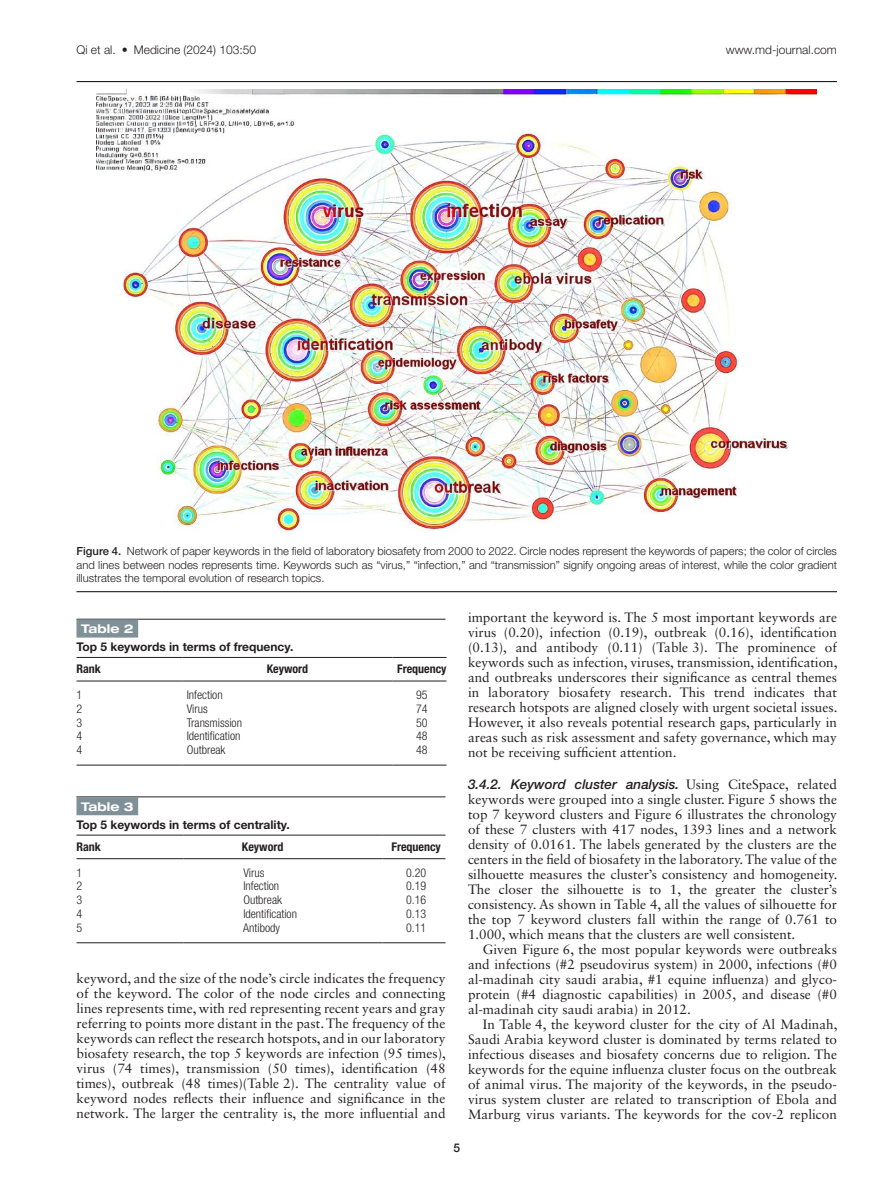
<style>
.page{position:relative;width:891px;height:1188px;background:#fff}
.page>*{position:absolute;margin:0;border:0;box-sizing:border-box;transform-origin:0 0}
.t1{font:13.5px/15px "Sabon LT Std";color:#231f20;text-align:justify}
.t2{font:italic 500 13.5px "Helvetica Neue LT Std";color:#231f20}
.t3{font:300 condensed 12px "Helvetica Neue LT Std";color:#231f20}
.t4{font:700 12px "Helvetica Neue LT Std";color:#231f20}
.t5{font:300 12px "Helvetica Neue LT Std";color:#231f20}
.t6{font:700 condensed 12px "Helvetica Neue LT Std";color:#231f20}
.t7{font:700 expanded 12px "Helvetica Neue LT Std";color:#fff}
.t8{font:500 12px "Helvetica Neue LT Std";color:#231f20}
.t9{font:300 11.25px/13.5px "Helvetica Neue LT Std";color:#231f20;text-align:justify}
.s1{font-weight:500}
.s2{font-family:"Sabon LT Std";font-weight:400;font-style:normal}
</style>
<div class="page">
<img style="left:97px;top:90px;width:720px;height:442px">
<hr style="left:76px;top:81px;width:761px;height:1px;background:#231f20">
<hr style="left:76px;top:591px;width:761px;height:1px;background:#231f20">
<hr style="left:76px;top:619px;width:370px;height:1px;background:#231f20">
<div style="left:76px;top:620px;width:62px;height:18px;background:#7f9098"></div>
<hr style="left:76px;top:657px;width:106px;height:1px;background:#231f20">
<hr style="left:76px;top:681px;width:106px;height:1px;background:#231f20">
<hr style="left:182px;top:657px;width:211px;height:1px;background:#231f20">
<hr style="left:182px;top:681px;width:211px;height:1px;background:#231f20">
<hr style="left:393px;top:657px;width:54px;height:1px;background:#231f20">
<hr style="left:393px;top:681px;width:54px;height:1px;background:#231f20">
<hr style="left:76px;top:765px;width:106px;height:1px;background:#231f20">
<hr style="left:182px;top:765px;width:211px;height:1px;background:#231f20">
<hr style="left:393px;top:765px;width:54px;height:1px;background:#231f20">
<hr style="left:76px;top:796px;width:370px;height:1px;background:#231f20">
<div style="left:76px;top:797px;width:62px;height:18px;background:#7f9098"></div>
<hr style="left:76px;top:835px;width:107px;height:1px;background:#231f20">
<hr style="left:76px;top:858px;width:107px;height:1px;background:#231f20">
<hr style="left:183px;top:835px;width:199px;height:1px;background:#231f20">
<hr style="left:183px;top:858px;width:199px;height:1px;background:#231f20">
<hr style="left:382px;top:835px;width:64px;height:1px;background:#231f20">
<hr style="left:382px;top:858px;width:64px;height:1px;background:#231f20">
<hr style="left:76px;top:942px;width:107px;height:1px;background:#231f20">
<hr style="left:183px;top:942px;width:199px;height:1px;background:#231f20">
<hr style="left:382px;top:942px;width:64px;height:1px;background:#231f20">
<p class="t5" style="left:76px;top:42px;width:181px">Qi et al. • Medicine (2024) 103:50</p>
<p class="t5" style="left:726px;top:42px;width:113px">www.md-journal.com</p>
<p class="t9" style="left:76px;top:544px;width:762px"><span class="s1">Figure 4.</span> Network of paper keywords in the field of laboratory biosafety from 2000 to 2022. Circle nodes represent the keywords of papers; the color of circles and lines between nodes represents time. Keywords such as “virus,” “infection,” and “transmission” signify ongoing areas of interest, while the color gradient illustrates the temporal evolution of research topics.</p>
<p class="t7" style="left:81px;top:621px;width:54px">Table 2</p>
<p class="t4" style="left:76px;top:639px;width:218px">Top 5 keywords in terms of frequency.</p>
<p class="t6" style="left:76px;top:662px;width:26px">Rank</p>
<p class="t6" style="left:267px;top:662px;width:43px">Keyword</p>
<p class="t6" style="left:397px;top:662px;width:51px">Frequency</p>
<p class="t3" style="left:76px;top:688px;width:7px">1</p>
<p class="t3" style="left:187px;top:688px;width:37px">Infection</p>
<p class="t3" style="left:416px;top:688px;width:13px">95</p>
<p class="t3" style="left:77px;top:702px;width:7px">2</p>
<p class="t3" style="left:187px;top:702px;width:23px">Virus</p>
<p class="t3" style="left:416px;top:702px;width:13px">74</p>
<p class="t3" style="left:77px;top:715px;width:7px">3</p>
<p class="t3" style="left:187px;top:715px;width:57px">Transmission</p>
<p class="t3" style="left:416px;top:715px;width:13px">50</p>
<p class="t3" style="left:77px;top:729px;width:7px">4</p>
<p class="t3" style="left:187px;top:729px;width:55px">Identification</p>
<p class="t3" style="left:416px;top:729px;width:13px">48</p>
<p class="t3" style="left:77px;top:743px;width:7px">4</p>
<p class="t3" style="left:187px;top:743px;width:40px">Outbreak</p>
<p class="t3" style="left:416px;top:743px;width:13px">48</p>
<p class="t7" style="left:81px;top:799px;width:54px">Table 3</p>
<p class="t4" style="left:76px;top:817px;width:215px">Top 5 keywords in terms of centrality.</p>
<p class="t6" style="left:76px;top:839px;width:26px">Rank</p>
<p class="t6" style="left:242px;top:839px;width:43px">Keyword</p>
<p class="t6" style="left:392px;top:839px;width:51px">Frequency</p>
<p class="t3" style="left:76px;top:866px;width:7px">1</p>
<p class="t3" style="left:243px;top:866px;width:23px">Virus</p>
<p class="t3" style="left:406px;top:866px;width:22px">0.20</p>
<p class="t3" style="left:76px;top:879px;width:7px">2</p>
<p class="t3" style="left:243px;top:879px;width:37px">Infection</p>
<p class="t3" style="left:406px;top:879px;width:22px">0.19</p>
<p class="t3" style="left:76px;top:893px;width:7px">3</p>
<p class="t3" style="left:243px;top:893px;width:40px">Outbreak</p>
<p class="t3" style="left:406px;top:893px;width:22px">0.16</p>
<p class="t3" style="left:76px;top:907px;width:7px">4</p>
<p class="t3" style="left:243px;top:907px;width:55px">Identification</p>
<p class="t3" style="left:406px;top:907px;width:22px">0.13</p>
<p class="t3" style="left:76px;top:921px;width:7px">5</p>
<p class="t3" style="left:243px;top:921px;width:38px">Antibody</p>
<p class="t3" style="left:406px;top:921px;width:22px">0.11</p>
<p class="t1" style="left:76px;top:971px;width:371px">keyword, and the size of the node’s circle indicates the frequency of the keyword. The color of the node circles and connecting lines represents time, with red representing recent years and gray referring to points more distant in the past. The frequency of the keywords can reflect the research hotspots, and in our laboratory biosafety research, the top 5 keywords are infection (95 times), virus (74 times), transmission (50 times), identification (48 times), outbreak (48 times)(Table 2). The centrality value of keyword nodes reflects their influence and significance in the network. The larger the centrality is, the more influential and</p>
<p class="t1" style="left:468px;top:610px;width:371px">important the keyword is. The 5 most important keywords are virus (0.20), infection (0.19), outbreak (0.16), identification (0.13), and antibody (0.11) (Table 3). The prominence of keywords such as infection, viruses, transmission, identification, and outbreaks underscores their significance as central themes in laboratory biosafety research. This trend indicates that research hotspots are aligned closely with urgent societal issues.<br>However, it also reveals potential research gaps, particularly in areas such as risk assessment and safety governance, which may not be receiving sufficient attention.</p>
<p class="t2" style="left:468px;top:776px;width:370px">3.4.2. Keyword cluster analysis. <span class="s2">Using CiteSpace, related</span></p>
<p class="t1" style="left:468px;top:792px;width:371px">keywords were grouped into a single cluster. Figure 5 shows the top 7 keyword clusters and Figure 6 illustrates the chronology of these 7 clusters with 417 nodes, 1393 lines and a network density of 0.0161. The labels generated by the clusters are the centers in the field of biosafety in the laboratory. The value of the silhouette measures the cluster’s consistency and homogeneity.<br>The closer the silhouette is to 1, the greater the cluster’s consistency. As shown in Table 4, all the values of silhouette for the top 7 keyword clusters fall within the range of 0.761 to 1.000, which means that the clusters are well consistent.</p>
<p class="t1" style="left:468px;top:942px;width:371px;text-indent:15px">Given Figure 6, the most popular keywords were outbreaks and infections (#2 pseudovirus system) in 2000, infections (#0 al-madinah city saudi arabia, #1 equine influenza) and glyco&shy;protein (#4 diagnostic capabilities) in 2005, and disease (#0 al-madinah city saudi arabia) in 2012.</p>
<p class="t1" style="left:468px;top:1017px;width:371px;text-indent:15px">In Table 4, the keyword cluster for the city of Al Madinah, Saudi Arabia keyword cluster is dominated by terms related to infectious diseases and biosafety concerns due to religion. The keywords for the equine influenza cluster focus on the outbreak of animal virus. The majority of the keywords, in the pseudo&shy;virus system cluster are related to transcription of Ebola and Marburg virus variants. The keywords for the cov-2 replicon</p>
<p class="t8" style="left:453px;top:1140px;width:8px">5</p>
</div>
